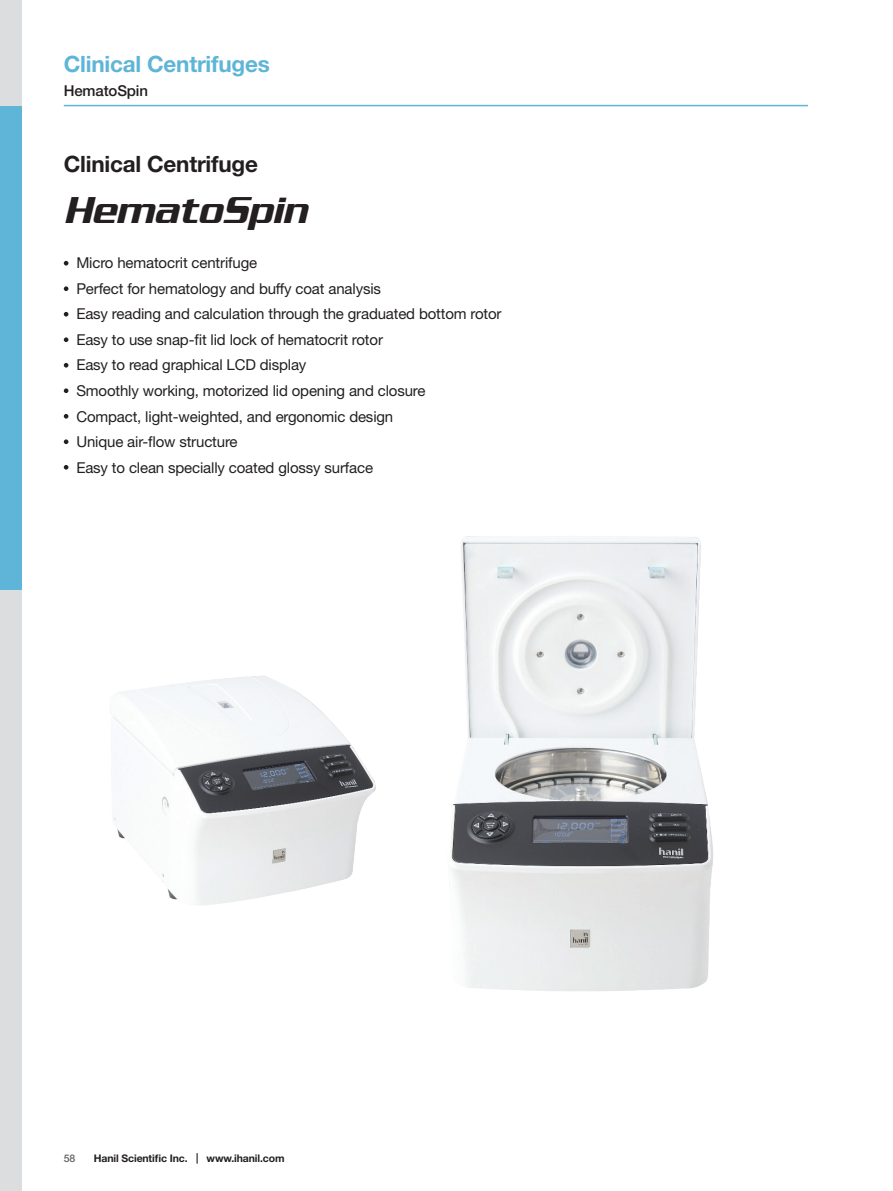
<style>
.page{position:relative;width:893px;height:1191px;background:#fff}
.page>*{position:absolute;margin:0;border:0;box-sizing:border-box;transform-origin:0 0}
.t1{font:40.5px "Serpentine Sans ICG Oblique";color:#231f20;scale:.95 1}
.t2{font:700 22.5px "Helvetica Neue LT Std";letter-spacing:-.01em;color:#5eb5d7}
.t3{font:700 22.5px "Helvetica Neue LT Std";letter-spacing:-.01em;color:#231f20}
.t4{font:15px/25.5px "Helvetica Neue LT Std";letter-spacing:-.01em;color:#231f20}
.t5{font:500 15px "Helvetica Neue LT Std";letter-spacing:-.01em;color:#231f20}
.t6{font:700 10.5px "Helvetica Neue LT Std";letter-spacing:-.015em;color:#231f20}
.t7{font:500 10.5px "Helvetica Neue LT Std";color:#636366}
</style>
<div class="page">
<div style="left:0;top:0;width:21px;height:1191px;background:#dcdddf"></div>
<div style="left:0;top:106px;width:21px;height:484px;background:#5eb5d7"></div>
<hr style="left:64px;top:105px;width:744px;height:1px;background:#5eb5d7">
<svg style="left:64px;top:261px;width:4px;height:4px"></svg>
<svg style="left:64px;top:286px;width:4px;height:5px"></svg>
<svg style="left:64px;top:312px;width:4px;height:4px"></svg>
<svg style="left:64px;top:337px;width:4px;height:5px"></svg>
<svg style="left:64px;top:363px;width:4px;height:4px"></svg>
<svg style="left:64px;top:388px;width:4px;height:5px"></svg>
<svg style="left:64px;top:414px;width:4px;height:4px"></svg>
<svg style="left:64px;top:439px;width:4px;height:5px"></svg>
<svg style="left:64px;top:465px;width:4px;height:4px"></svg>
<img style="left:111px;top:675px;width:265px;height:230px">
<img style="left:451px;top:536px;width:263px;height:455px">
<h2 class="t2" style="left:64px;top:51px;width:208px">Clinical Centrifuges</h2>
<p class="t5" style="left:64px;top:82px;width:86px">HematoSpin</p>
<h2 class="t3" style="left:64px;top:150px;width:196px">Clinical Centrifuge</h2>
<h1 class="t1" style="left:64px;top:188px;width:257px">HematoSpin</h1>
<p class="t4" style="left:76px;top:250px;width:427px">Micro hematocrit centrifuge<br>Perfect for hematology and buffy coat analysis<br>Easy reading and calculation through the graduated bottom rotor Easy to use snap-fit lid lock of hematocrit rotor<br>Easy to read graphical LCD display<br>Smoothly working, motorized lid opening and closure<br>Compact, light-weighted, and ergonomic design<br>Unique air-flow structure<br>Easy to clean specially coated glossy surface</p>
<p class="t7" style="left:64px;top:1151px;width:13px">58</p>
<p class="t6" style="left:94px;top:1151px;width:95px">Hanil Scientific Inc.</p>
<p class="t6" style="left:207px;top:1151px;width:80px">www.ihanil.com</p>
</div>
